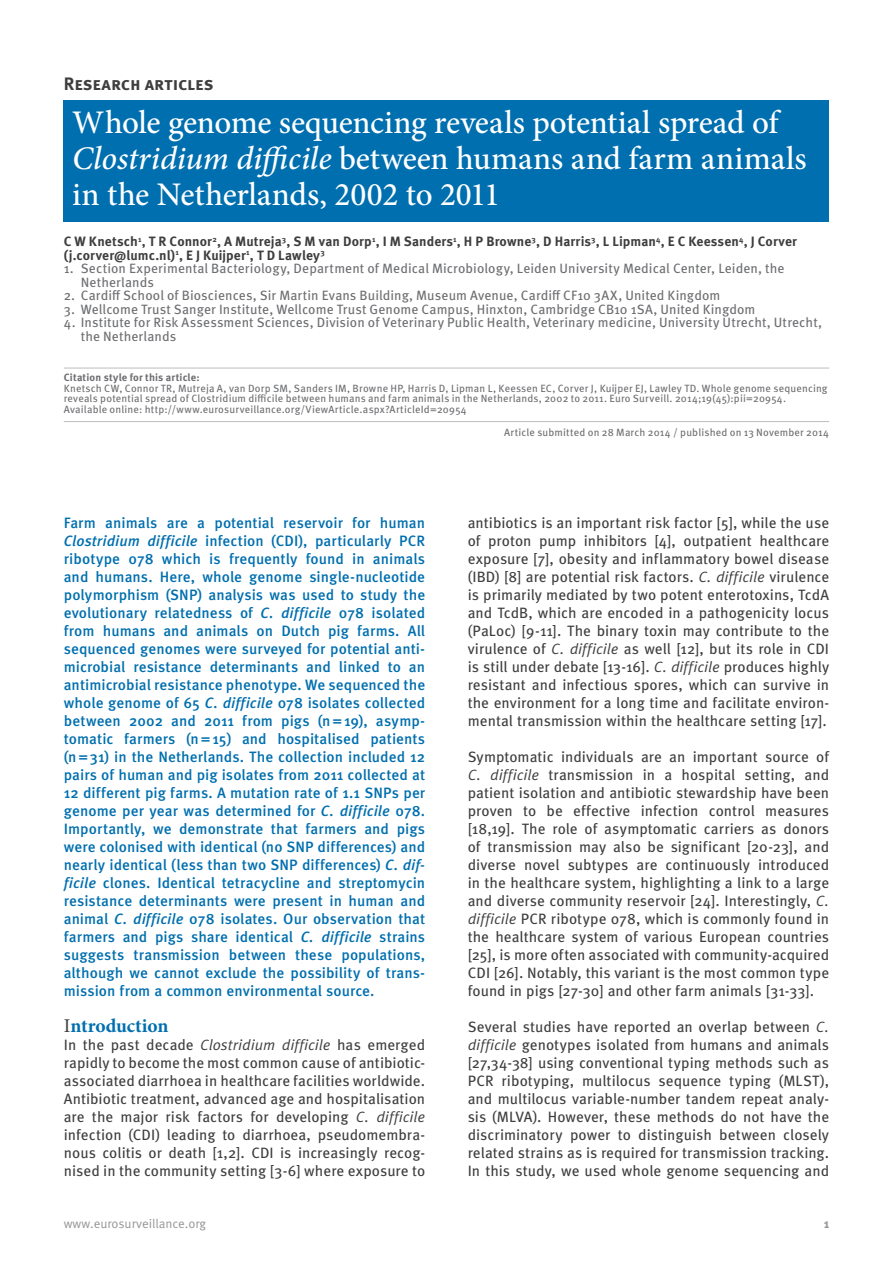
<style>
.page{position:relative;width:893px;height:1263px;background:#fff}
.page>*{position:absolute;margin:0;border:0;box-sizing:border-box;transform-origin:0 0}
.t1{font:500 33px/36px "Minion Pro";letter-spacing:-.005em;color:#fff}
.t2{font:700 19.5px "Minion Pro";letter-spacing:-.01em;color:#006faf}
.t3{font:700 18px "Meta Pro";color:#3e3e3f}
.t4{font:15px/18px "Meta Pro";color:#3e3e3f;text-align:justify}
.t5{font:500 15px/18px "Meta Pro";letter-spacing:.005em;color:#006faf;text-align:justify}
.t6{font:13.5px/13.5px "Meta Pro";letter-spacing:.005em;color:#6c6d70}
.t7{font:700 13.5px/13.5px "Meta Pro";letter-spacing:.005em;color:#3e3e3f}
.t8{font:12.75px "Meta Pro";color:#939598}
.t9{font:700 12.75px "Meta Pro";color:#939598}
.t10{font:10.5px/10.5px "Meta Pro";letter-spacing:.015em;color:#6c6d70}
.t11{font:700 10.5px "Meta Pro";letter-spacing:.015em;color:#6c6d70}
.s1{font-style:italic}
.s2{font-weight:400;color:#3e3e3f}
</style>
<div class="page">
<hr style="left:64px;top:368px;width:765px;height:1px;background:#bcbdc0">
<hr style="left:64px;top:421px;width:765px;height:1px;background:#bcbdc0">
<div style="left:64px;top:100px;width:765px;height:122px;background:#006faf"></div>
<p class="t3" style="left:64px;top:72px;width:151px">Research articles</p>
<h1 class="t1" style="left:72px;top:104px;width:736px">Whole genome sequencing reveals potential spread of<br><span class="s1">Clostridium difficile</span> between humans and farm animals in the Netherlands, 2002 to 2011</h1>
<p class="t7" style="left:64px;top:235px;width:735px">C W Knetsch<sup>1</sup>, T R Connor<sup>2</sup>, A Mutreja<sup>3</sup>, S M van Dorp<sup>1</sup>, I M Sanders<sup>1</sup>, H P Browne<sup>3</sup>, D Harris<sup>3</sup>, L Lipman<sup>4</sup>, E C Keessen<sup>4</sup>, J Corver (j.corver@lumc.nl)<sup>1</sup>, E J Kuijper<sup>1</sup>, T D Lawley<sup>3</sup></p>
<p class="t6" style="left:81px;top:262px;width:705px;text-indent:-17px">1. Section Experimental Bacteriology, Department of Medical Microbiology, Leiden University Medical Center, Leiden, the<br>Netherlands</p>
<p class="t6" style="left:64px;top:289px;width:658px">2. Cardiff School of Biosciences, Sir Martin Evans Building, Museum Avenue, Cardiff CF10 3AX, United Kingdom</p>
<p class="t6" style="left:64px;top:303px;width:693px">3. Wellcome Trust Sanger Institute, Wellcome Trust Genome Campus, Hinxton, Cambridge CB10 1SA, United Kingdom</p>
<p class="t6" style="left:81px;top:316px;width:743px;text-indent:-17px">4. Institute for Risk Assessment Sciences, Division of Veterinary Public Health, Veterinary medicine, University Utrecht, Utrecht, the Netherlands</p>
<p class="t11" style="left:64px;top:371px;width:137px">Citation style for this article:</p>
<p class="t10" style="left:64px;top:383px;width:765px">Knetsch CW, Connor TR, Mutreja A, van Dorp SM, Sanders IM, Browne HP, Harris D, Lipman L, Keessen EC, Corver J, Kuijper EJ, Lawley TD. Whole genome sequencing reveals potential spread of Clostridium difficile between humans and farm animals in the Netherlands, 2002 to 2011. Euro Surveill. 2014;19(45):pii=20954.<br>Available online: http://www.eurosurveillance.org/ViewArticle.aspx?ArticleId=20954</p>
<p class="t10" style="left:504px;top:427px;width:327px">Article submitted on 28 March 2014 / published on 13 November 2014</p>
<p class="t5" style="left:64px;top:514px;width:363px">Farm animals are a potential reservoir for human <span class="s1">Clostridium difficile</span> infection (CDI), particularly PCR ribotype 078 which is frequently found in animals and humans. Here, whole genome single-nucleotide polymorphism (SNP) analysis was used to study the evolutionary relatedness of <span class="s1">C. difficile</span> 078 isolated from humans and animals on Dutch pig farms. All sequenced genomes were surveyed for potential anti&shy;microbial resistance determinants and linked to an antimicrobial resistance phenotype. We sequenced the whole genome of 65 <span class="s1">C. difficile</span> 078 isolates collected between 2002 and 2011 from pigs (n=19), asymp&shy;tomatic farmers (n=15) and hospitalised patients (n=31) in the Netherlands. The collection included 12 pairs of human and pig isolates from 2011 collected at 12 different pig farms. A mutation rate of 1.1 SNPs per genome per year was determined for <span class="s1">C. difficile</span> 078.<br>Importantly, we demonstrate that farmers and pigs were colonised with identical (no SNP differences) and nearly identical (less than two SNP differences) <span class="s1">C. dif&shy;ficile</span> clones. Identical tetracycline and streptomycin resistance determinants were present in human and animal <span class="s1">C. difficile</span> 078 isolates. Our observation that farmers and pigs share identical <span class="s1">C. difficile</span> strains suggests transmission between these populations, although we cannot exclude the possibility of trans&shy;mission from a common environmental source.</p>
<h2 class="t2" style="left:64px;top:1012px;width:106px"><span class="s2">I</span>ntroduction</h2>
<p class="t4" style="left:64px;top:1036px;width:363px">In the past decade <span class="s1">Clostridium difficile</span> has emerged rapidly to become the most common cause of antibiotic&shy;associated diarrhoea in healthcare facilities worldwide.<br>Antibiotic treatment, advanced age and hospitalisation are the major risk factors for developing <span class="s1">C. difficile </span>infection (CDI) leading to diarrhoea, pseudomembra&shy;nous colitis or death [1,2]. CDI is increasingly recog&shy;nised in the community setting [3-6] where exposure to</p>
<p class="t4" style="left:468px;top:514px;width:363px">antibiotics is an important risk factor [5], while the use of proton pump inhibitors [4], outpatient healthcare exposure [7], obesity and inflammatory bowel disease (IBD) [8] are potential risk factors. <span class="s1">C. difficile</span> virulence is primarily mediated by two potent enterotoxins, TcdA and TcdB, which are encoded in a pathogenicity locus (PaLoc) [9-11]. The binary toxin may contribute to the virulence of <span class="s1">C. difficile</span> as well [12], but its role in CDI is still under debate [13-16]. <span class="s1">C. difficile</span> produces highly resistant and infectious spores, which can survive in the environment for a long time and facilitate environ&shy;mental transmission within the healthcare setting [17].</p>
<p class="t4" style="left:468px;top:748px;width:363px">Symptomatic individuals are an important source of <span class="s1">C. difficile</span> transmission in a hospital setting, and patient isolation and antibiotic stewardship have been proven to be effective infection control measures [18,19]. The role of asymptomatic carriers as donors of transmission may also be significant [20-23], and diverse novel subtypes are continuously introduced in the healthcare system, highlighting a link to a large and diverse community reservoir [24]. Interestingly, <span class="s1">C. difficile</span> PCR ribotype 078, which is commonly found in the healthcare system of various European countries [25], is more often associated with community-acquired CDI [26]. Notably, this variant is the most common type found in pigs [27-30] and other farm animals [31-33].</p>
<p class="t4" style="left:468px;top:1018px;width:363px">Several studies have reported an overlap between <span class="s1">C. difficile</span> genotypes isolated from humans and animals [27,34-38] using conventional typing methods such as PCR ribotyping, multilocus sequence typing (MLST), and multilocus variable-number tandem repeat analy&shy;sis (MLVA). However, these methods do not have the discriminatory power to distinguish between closely related strains as is required for transmission tracking.<br>In this study, we used whole genome sequencing and</p>
<p class="t8" style="left:64px;top:1215px;width:144px">www.eurosurveillance.org</p>
<p class="t9" style="left:824px;top:1215px;width:7px">1</p>
</div>
